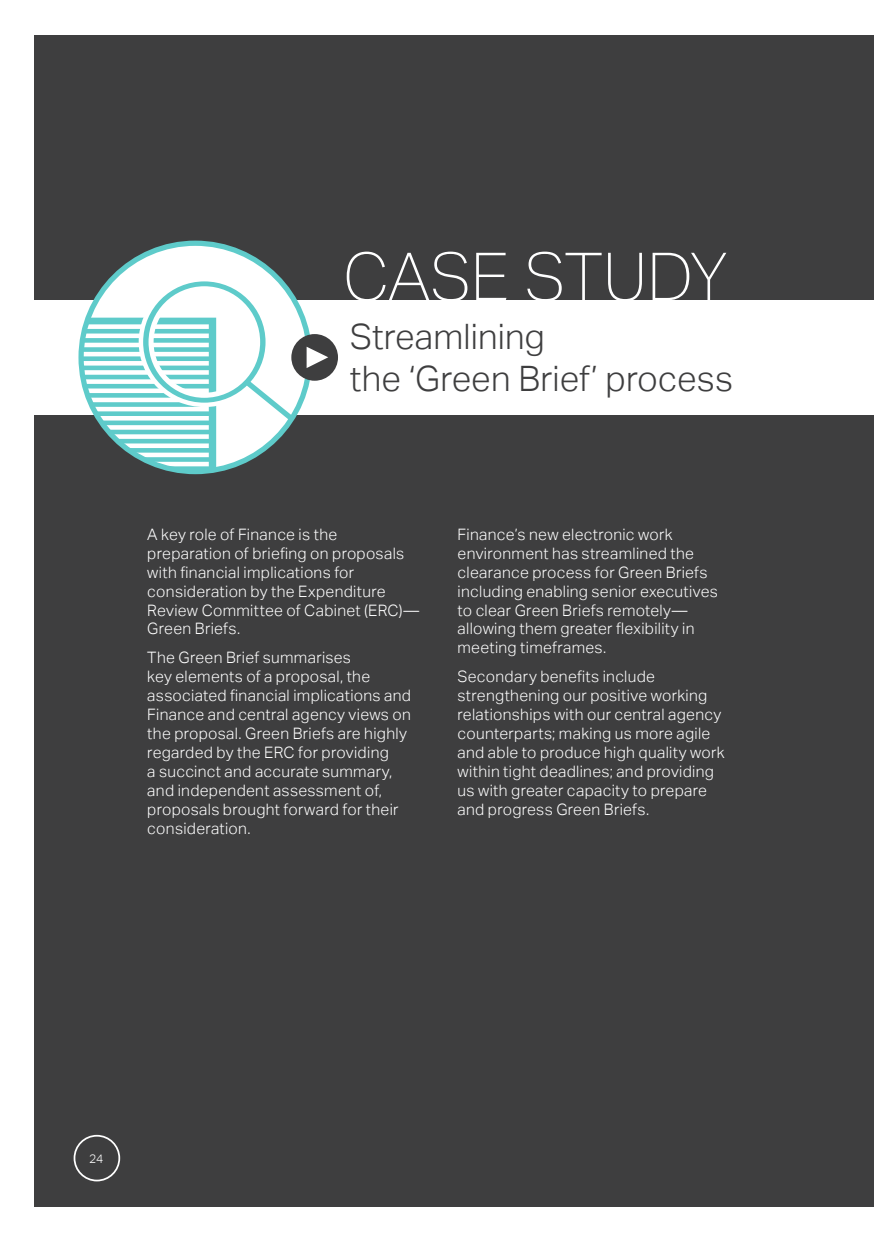
<style>
.page{position:relative;width:874px;height:1241px;background:#fff}
.page>*{position:absolute;margin:0;border:0;box-sizing:border-box;transform-origin:0 0}
.Head_1{font:100 66.5px "Aktiv Grotesk";letter-spacing:-.01em;color:#fff}
.Head_1-2{font:300 35px/42px "Aktiv Grotesk";letter-spacing:.005em;color:#3e3e3f}
.Body_Copy{font:300 15.75px/18.9px "Aktiv Grotesk";letter-spacing:.02em;color:#fff}
.t1{font:300 12.25px "Aktiv Grotesk";color:#fff}
</style>
<div class="page">
<div style="left:35px;top:35px;width:838px;height:1170px;background:#3e3e3f"></div>
<div style="left:15px;top:300px;width:858px;height:114px;background:#fff"></div>
<div style="left:81px;top:243px;width:228px;height:228px;background:#fff;border-radius:50%"></div>
<div style="left:291px;top:334px;width:47px;height:46px;background:#3e3e3f;border-radius:50%"></div>
<svg style="left:81px;top:277px;width:247px;height:194px"></svg>
<div style="left:74px;top:1134px;width:46px;height:47px;border:2px solid #fff;border-radius:50%"></div>
<p class="Head_1" style="left:342px;top:239px;width:386px">CASE STUDY</p>
<p class="Head_1-2" style="left:350px;top:316px;width:384px">Streamlining<br>the ‘Green Brief’ process</p>
<p class="Body_Copy" style="left:147px;top:525px;width:273px">A key role of Finance is the preparation of briefing on proposals with financial implications for consideration by the Expenditure<br>Review Committee of Cabinet (ERC)—<br>Green Briefs.</p>
<p class="Body_Copy" style="left:147px;top:648px;width:265px">The Green Brief summarises<br>key elements of a proposal, the associated financial implications and<br>Finance and central agency views on the proposal. Green Briefs are highly regarded by the ERC for providing<br>a succinct and accurate summary, and independent assessment of, proposals brought forward for their consideration.</p>
<p class="Body_Copy" style="left:457px;top:525px;width:262px">Finance’s new electronic work environment has streamlined the clearance process for Green Briefs including enabling senior executives to clear Green Briefs remotely— allowing them greater flexibility in meeting timeframes.</p>
<p class="Body_Copy" style="left:457px;top:667px;width:268px">Secondary benefits include strengthening our positive working relationships with our central agency counterparts; making us more agile and able to produce high quality work within tight deadlines; and providing us with greater capacity to prepare and progress Green Briefs.</p>
<p class="t1" style="left:89px;top:1150px;width:16px">24</p>
</div>
